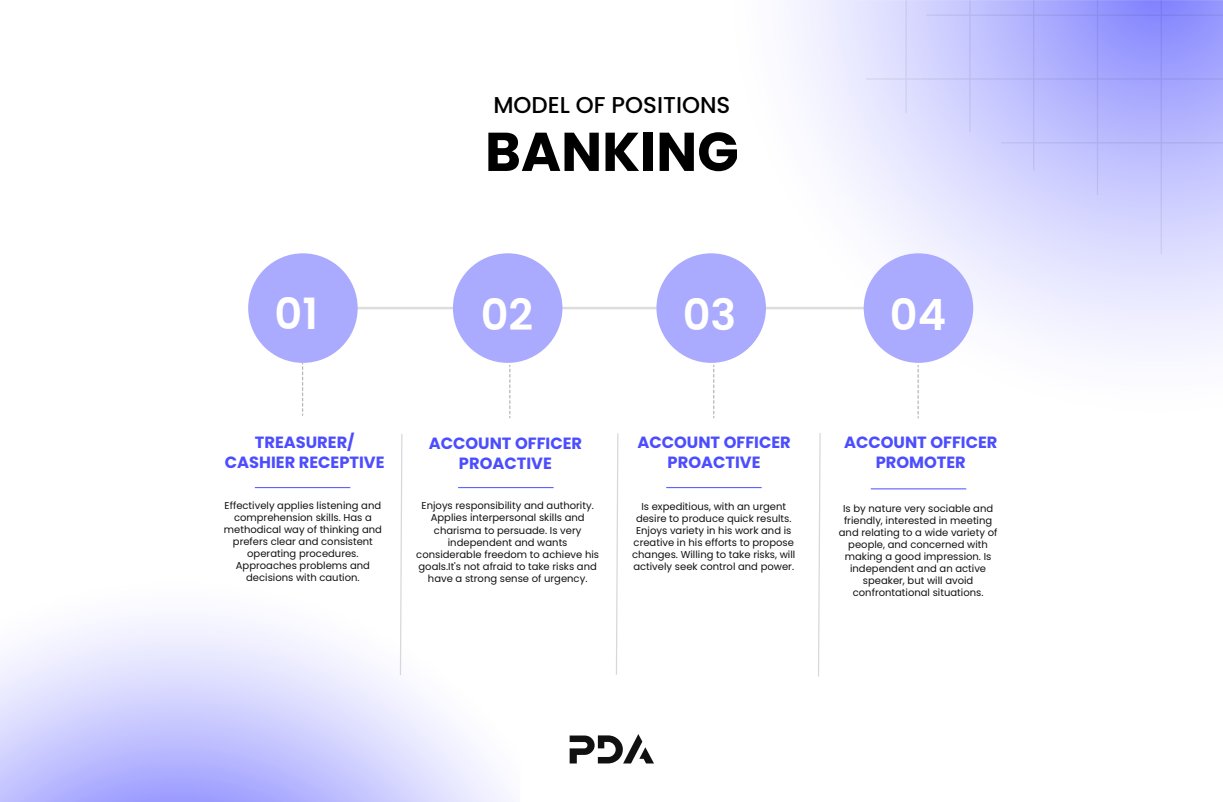
<style>
.page{position:relative;width:1223px;height:802px;background:#fff}
.page>*{position:absolute;margin:0;border:0;box-sizing:border-box;transform-origin:0 0}
.t1{font:700 54.5px "Poppins";color:#000}
.t2{font:600 43.12px "Poppins";color:#fffffe}
.t3{font:500 22.88px "Poppins";color:#000}
.t4{font:700 16.25px/19.5px "Poppins";color:#4c4dfe;text-align:center}
.t5{font:10px/12px "Poppins";color:#111;text-align:center}
</style>
<div class="page">
<svg style="left:697px;top:0;width:525px;height:419px"></svg>
<svg style="left:0;top:622px;width:504px;height:179px"></svg>
<hr style="left:1160px;top:0;width:1px;height:254px;background:#ededed">
<hr style="left:1096px;top:1px;width:2px;height:194px;background:#ededed">
<hr style="left:1033px;top:0;width:1px;height:170px;background:#ededed">
<hr style="left:969px;top:1px;width:1px;height:131px;background:#ededed">
<hr style="left:905px;top:1px;width:1px;height:112px;background:#ededed">
<hr style="left:926px;top:15px;width:296px;height:1px;background:#ededed">
<hr style="left:866px;top:78px;width:356px;height:2px;background:#ededed">
<hr style="left:1001px;top:142px;width:221px;height:1px;background:#ededed">
<svg style="left:569px;top:734px;width:85px;height:29px"></svg>
<hr style="left:462px;top:307px;width:300px;height:2px;background:#ddd">
<hr style="left:716px;top:307px;width:218px;height:2px;background:#ddd">
<hr style="left:316px;top:307px;width:166px;height:2px;background:#ddd">
<div style="left:248px;top:253px;width:110px;height:110px;background:#aaaafe;border-radius:55px"></div>
<div style="left:453px;top:253px;width:109px;height:110px;background:#aaaafe;border-radius:55px"></div>
<div style="left:656px;top:253px;width:110px;height:110px;background:#aaaafe;border-radius:55px"></div>
<div style="left:863px;top:253px;width:110px;height:110px;background:#aaaafe;border-radius:55px"></div>
<svg style="left:399px;top:434px;width:4px;height:242px"></svg>
<svg style="left:616px;top:433px;width:3px;height:242px"></svg>
<svg style="left:818px;top:433px;width:3px;height:244px"></svg>
<hr style="left:255px;top:487px;width:95px;height:1px;background:#4c4dfe">
<hr style="left:458px;top:487px;width:95px;height:1px;background:#4c4dfe">
<hr style="left:666px;top:487px;width:95px;height:1px;background:#4c4dfe">
<hr style="left:870px;top:488px;width:96px;height:1px;background:#4c4dfe">
<svg style="left:713px;top:365px;width:1px;height:52px"></svg>
<svg style="left:917px;top:365px;width:1px;height:53px"></svg>
<svg style="left:509px;top:365px;width:1px;height:52px"></svg>
<svg style="left:302px;top:363px;width:1px;height:52px"></svg>
<h3 class="t3" style="left:493px;top:92px;width:238px">MODEL OF POSITIONS</h3>
<h1 class="t1" style="left:485px;top:120px;width:255px">BANKING</h1>
<h2 class="t2" style="left:275px;top:288px;width:45px">01</h2>
<h2 class="t2" style="left:481px;top:289px;width:54px">02</h2>
<h2 class="t2" style="left:682px;top:289px;width:55px">03</h2>
<h2 class="t2" style="left:890px;top:289px;width:58px">04</h2>
<h3 class="t4" style="left:225px;top:432px;width:161px">TREASURER/<br>CASHIER RECEPTIVE</h3>
<h3 class="t4" style="left:429px;top:434px;width:155px">ACCOUNT OFFICER<br>PROACTIVE</h3>
<h3 class="t4" style="left:637px;top:432px;width:155px">ACCOUNT OFFICER<br>PROACTIVE</h3>
<h3 class="t4" style="left:844px;top:432px;width:155px">ACCOUNT OFFICER<br>PROMOTER</h3>
<p class="t5" style="left:224px;top:499px;width:160px">Effectively applies listening and comprehension skills. Has a methodical way of thinking and prefers clear and consistent operating procedures.<br>Approaches problems and decisions with caution.</p>
<p class="t5" style="left:416px;top:500px;width:184px">Enjoys responsibility and authority.<br>Applies interpersonal skills and charisma to persuade. Is very independent and wants considerable freedom to achieve his goals.It's not afraid to take risks and have a strong sense of urgency.</p>
<p class="t5" style="left:632px;top:500px;width:165px">Is expeditious, with an urgent desire to produce quick results.<br>Enjoys variety in his work and is creative in his efforts to propose changes. Willing to take risks, will actively seek control and power.</p>
<p class="t5" style="left:839px;top:502px;width:160px">Is by nature very sociable and friendly, interested in meeting and relating to a wide variety of people, and concerned with making a good impression. Is independent and an active speaker, but will avoid confrontational situations.</p>
</div>
